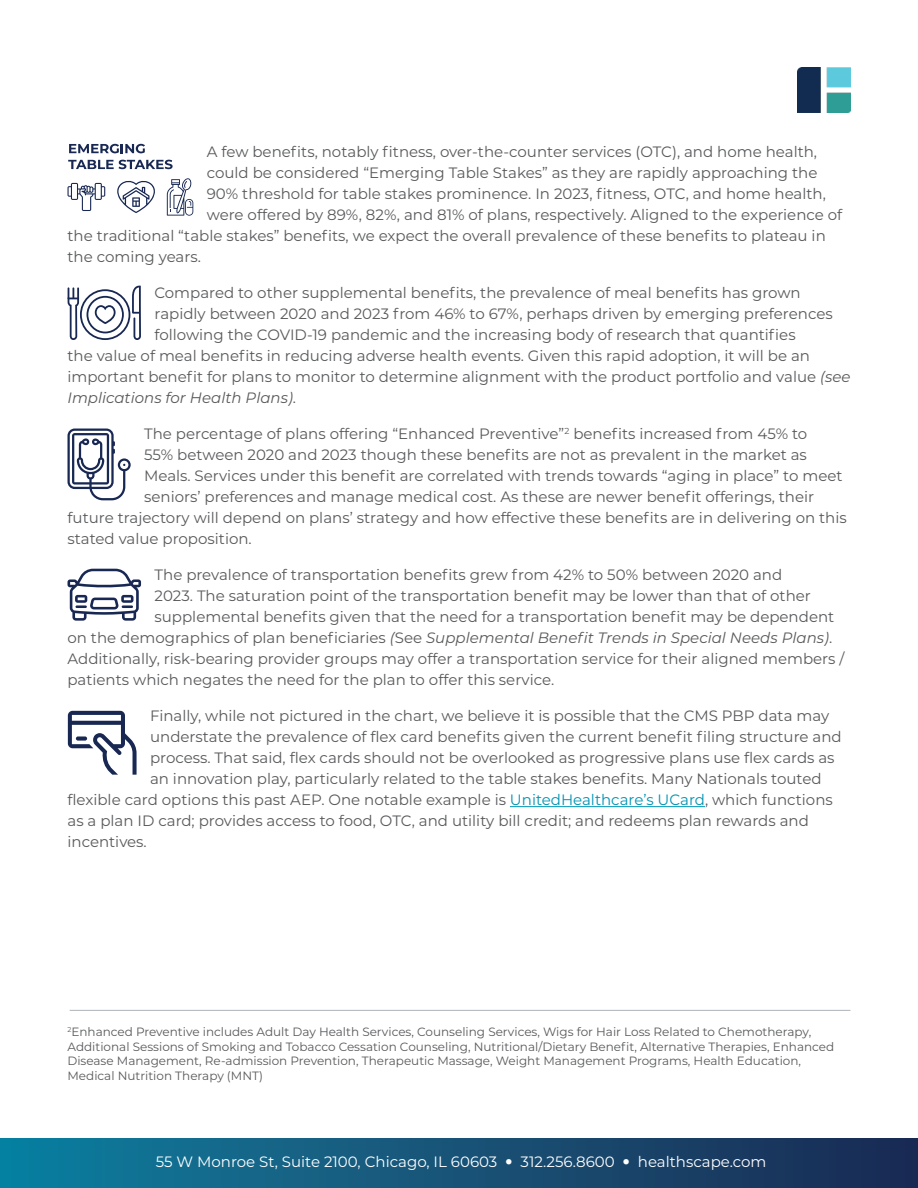
<style>
.page{position:relative;width:918px;height:1188px;background:#fff}
.page>*{position:absolute;margin:0;border:0;box-sizing:border-box;transform-origin:0 0}
.t1{font:15px "Montserrat";color:#58595b}
.t2{font:italic 15px "Montserrat";color:#58595b}
.t3{font:15px "Montserrat";color:#fff}
.t4{font:12px/14.4px "Montserrat";color:#58595b}
.s1{font-style:italic}
.s2{font-style:normal}
.s3{color:#0093b2}
</style>
<div class="page">
<div style="left:0;top:1138px;width:918px;height:50px;background:linear-gradient(to right,#0e7f9f,#1c2951)"></div>
<img style="left:798px;top:68px;width:53px;height:45px">
<hr style="left:510px;top:806px;width:195px;height:1px;background:#0093b2">
<hr style="left:70px;top:1010px;width:780px;height:1px;background:#5c6670">
<svg style="left:68px;top:569px;width:73px;height:52px"></svg>
<svg style="left:67px;top:429px;width:64px;height:71px"></svg>
<svg style="left:68px;top:711px;width:69px;height:64px"></svg>
<div style="left:76px;top:736px;width:11px;height:5px;background:#182853;border-radius:2px"></div>
<svg style="left:68px;top:285px;width:73px;height:55px"></svg>
<svg style="left:117px;top:180px;width:38px;height:33px"></svg>
<svg style="left:68px;top:183px;width:37px;height:28px"></svg>
<svg style="left:167px;top:178px;width:26px;height:38px"></svg>
<svg style="left:69px;top:144px;width:76px;height:9px"></svg>
<svg style="left:68px;top:160px;width:105px;height:9px"></svg>
<svg style="left:506px;top:1159px;width:6px;height:5px"></svg>
<svg style="left:624px;top:1159px;width:5px;height:5px"></svg>
<p class="t1" style="left:207px;top:142px;width:612px">A few benefits, notably fitness, over-the-counter services (OTC), and home health,</p>
<p class="t1" style="left:207px;top:163px;width:612px">could be considered “Emerging Table Stakes” as they are rapidly approaching the</p>
<p class="t1" style="left:207px;top:184px;width:621px">90% threshold for table stakes prominence. In 2023, fitness, OTC, and home health,</p>
<p class="t1" style="left:207px;top:205px;width:637px">were offered by 89%, 82%, and 81% of plans, respectively. Aligned to the experience of</p>
<p class="t1" style="left:68px;top:226px;width:760px">the traditional “table stakes” benefits, we expect the overall prevalence of these benefits to plateau in</p>
<p class="t1" style="left:68px;top:247px;width:135px">the coming years.</p>
<p class="t1" style="left:154px;top:283px;width:648px">Compared to other supplemental benefits, the prevalence of meal benefits has grown</p>
<p class="t1" style="left:154px;top:304px;width:680px">rapidly between 2020 and 2023 from 46% to 67%, perhaps driven by emerging preferences</p>
<p class="t1" style="left:154px;top:325px;width:643px">following the COVID-19 pandemic and the increasing body of research that quantifies</p>
<p class="t1" style="left:68px;top:346px;width:744px">the value of meal benefits in reducing adverse health events. Given this rapid adoption, it will be an</p>
<p class="t1" style="left:68px;top:367px;width:785px">important benefit for plans to monitor to determine alignment with the product portfolio and value <span class="s1">(see</span></p>
<p class="t2" style="left:68px;top:388px;width:230px">Implications for Health Plans)<span class="s2">.</span></p>
<p class="t1" style="left:144px;top:424px;width:665px">The percentage of plans offering “Enhanced Preventive”<sup>2</sup> benefits increased from 45% to</p>
<p class="t1" style="left:144px;top:445px;width:664px">55% between 2020 and 2023 though these benefits are not as prevalent in the market as</p>
<p class="t1" style="left:144px;top:466px;width:700px">Meals. Services under this benefit are correlated with trends towards “aging in place” to meet</p>
<p class="t1" style="left:144px;top:487px;width:672px">seniors’ preferences and manage medical cost. As these are newer benefit offerings, their</p>
<p class="t1" style="left:67px;top:508px;width:781px">future trajectory will depend on plans’ strategy and how effective these benefits are in delivering on this</p>
<p class="t1" style="left:67px;top:529px;width:186px">stated value proposition.</p>
<p class="t1" style="left:155px;top:565px;width:629px">The prevalence of transportation benefits grew from 42% to 50% between 2020 and</p>
<p class="t1" style="left:155px;top:586px;width:658px">2023. The saturation point of the transportation benefit may be lower than that of other</p>
<p class="t1" style="left:155px;top:607px;width:681px">supplemental benefits given that the need for a transportation benefit may be dependent</p>
<p class="t2" style="left:67px;top:628px;width:766px"><span class="s2">on the demographics of plan beneficiaries</span> (<span class="s2">See</span> Supplemental Benefit Trends in Special Needs Plans)<span class="s2">.</span></p>
<p class="t1" style="left:67px;top:649px;width:779px">Additionally, risk-bearing provider groups may offer a transportation service for their aligned members /</p>
<p class="t1" style="left:67px;top:670px;width:488px">patients which negates the need for the plan to offer this service.</p>
<p class="t1" style="left:150px;top:706px;width:681px">Finally, while not pictured in the chart, we believe it is possible that the CMS PBP data may</p>
<p class="t1" style="left:150px;top:727px;width:693px">understate the prevalence of flex card benefits given the current benefit filing structure and</p>
<p class="t1" style="left:150px;top:748px;width:686px">process. That said, flex cards should not be overlooked as progressive plans use flex cards as</p>
<p class="t1" style="left:150px;top:769px;width:673px">an innovation play, particularly related to the table stakes benefits. Many Nationals touted</p>
<p class="t1" style="left:67px;top:790px;width:767px">flexible card options this past AEP. One notable example is <span class="s3">UnitedHealthcare’s UCard</span>, which functions</p>
<p class="t1" style="left:67px;top:811px;width:743px">as a plan ID card; provides access to food, OTC, and utility bill credit; and redeems plan rewards and</p>
<p class="t1" style="left:67px;top:832px;width:81px">incentives.</p>
<p class="t4" style="left:68px;top:1024px;width:768px"><sup>2</sup>Enhanced Preventive includes Adult Day Health Services, Counseling Services, Wigs for Hair Loss Related to Chemotherapy, Additional Sessions of Smoking and Tobacco Cessation Counseling, Nutritional/Dietary Benefit, Alternative Therapies, Enhanced Disease Management, Re-admission Prevention, Therapeutic Massage, Weight Management Programs, Health Education, Medical Nutrition Therapy (MNT)</p>
<p class="t3" style="left:156px;top:1151px;width:343px">55 W Monroe St, Suite 2100, Chicago, IL 60603</p>
<p class="t3" style="left:521px;top:1151px;width:96px">312.256.8600</p>
<p class="t3" style="left:638px;top:1151px;width:130px">healthscape.com</p>
</div>
